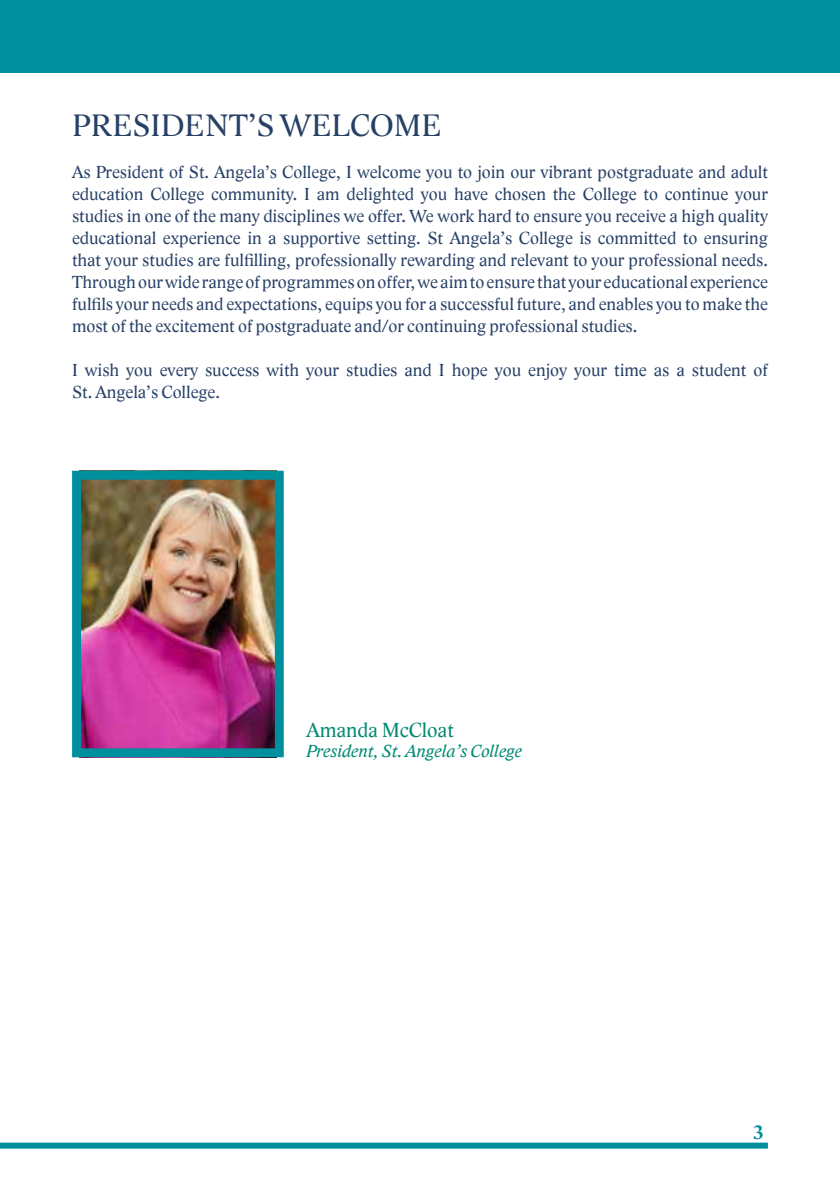
<style>
.page{position:relative;width:840px;height:1191px;background:#fff}
.page>*{position:absolute;margin:0;border:0;box-sizing:border-box;transform-origin:0 0}
.t1{font:32px "Lido STFCE";color:#274066}
.t2{font:21px "Lido STFCE";color:#008972}
.t3{font:700 20px "Lido STFCE";color:#008f9d}
.t4{font:18px/22px "Lido STFCE";color:#274066;text-align:justify}
.t5{font:italic 18px "Lido STFCE";color:#008972}
</style>
<div class="page">
<img style="left:82px;top:481px;width:191px;height:266px">
<div style="left:72px;top:471px;width:211px;height:286px;border:9px solid #008f9d"></div>
<div style="left:0;top:0;width:839px;height:72px;background:#008f9d"></div>
<div style="left:0;top:1142px;width:767px;height:6px;background:#008f9d"></div>
<h1 class="t1" style="left:72px;top:106px;width:371px">PRESIDENT’S WELCOME</h1>
<p class="t4" style="left:72px;top:161px;width:697px">As President of St. Angela’s College, I welcome you to join our vibrant postgraduate and adult education College community. I am delighted you have chosen the College to continue your studies in one of the many disciplines we offer. We work hard to ensure you receive a high quality educational experience in a supportive setting. St Angela’s College is committed to ensuring that your studies are fulfilling, professionally rewarding and relevant to your professional needs.<br>Through our wide range of programmes on offer, we aim to ensure that your educational experience fulfils your needs and expectations, equips you for a successful future, and enables you to make the most of the excitement of postgraduate and/or continuing professional studies.</p>
<p class="t4" style="left:72px;top:359px;width:697px">I wish you every success with your studies and I hope you enjoy your time as a student of<br>St. Angela’s College.</p>
<p class="t2" style="left:306px;top:717px;width:149px">Amanda McCloat</p>
<p class="t5" style="left:306px;top:740px;width:217px">President, St. Angela’s College</p>
<p class="t3" style="left:752px;top:1120px;width:12px">3</p>
</div>
